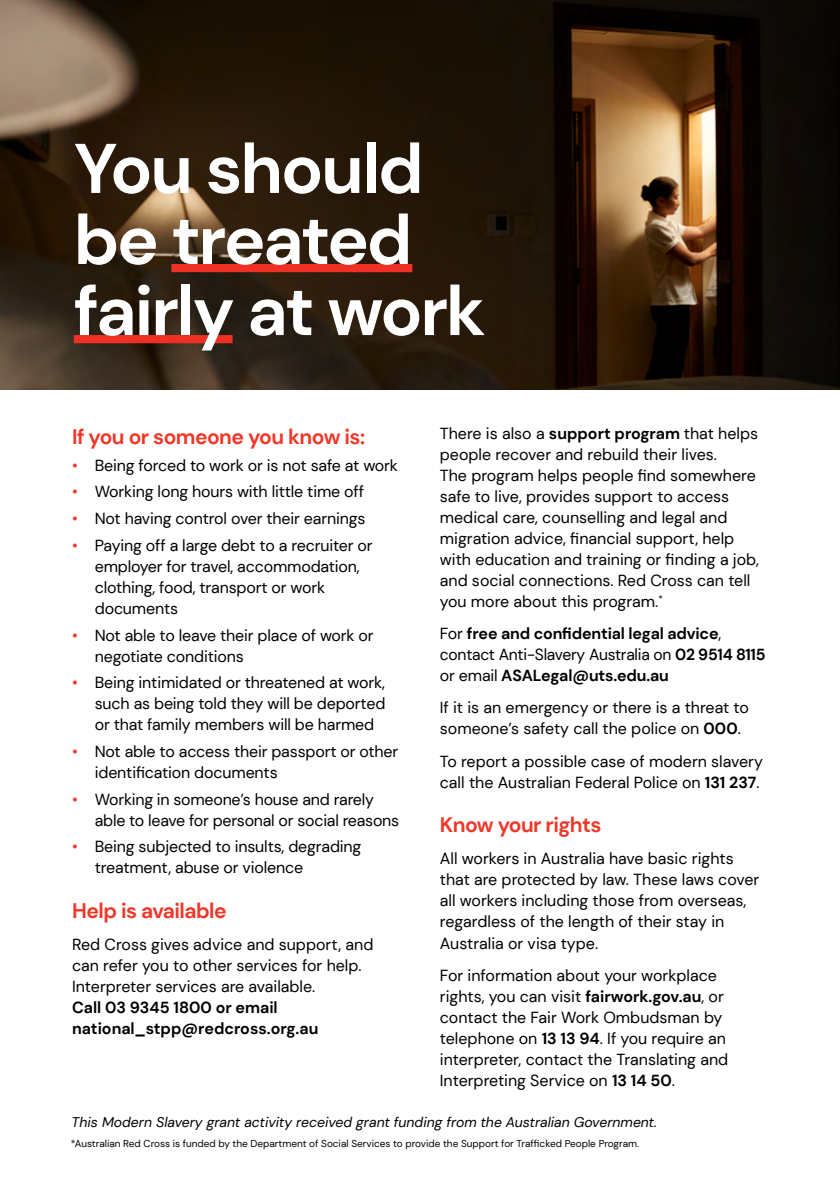
<style>
.page{position:relative;width:840px;height:1191px;background:#fff}
.page>*{position:absolute;margin:0;border:0;box-sizing:border-box;transform-origin:0 0}
.t1{font:700 70.2px/71px "DM Sans";letter-spacing:-.035em;color:#fff}
.BODY{font:700 21px "DM Sans";letter-spacing:-.025em;color:#ef3829}
.BODY-2{font:16px/21px "DM Sans";color:#000}
.BODY-3{font:700 16px/21px "DM Sans";letter-spacing:-.01em;color:#000}
.BODY-4{font:italic 14px "DM Sans";color:#000}
.BODY-5{font:10px "DM Sans";color:#000}
.s1{color:#ef3829}
.s2{font-weight:700}
.s3{font-weight:400}
</style>
<div class="page">
<img style="left:0;top:0;width:839px;height:389px">
<div style="left:171px;top:264px;width:241px;height:8px;background:#ee3124"></div>
<div style="left:74px;top:335px;width:158px;height:8px;background:#ee3124"></div>
<h1 class="t1" style="left:74px;top:133px;width:413px">You should be treated fairly at work</h1>
<p class="BODY" style="left:72px;top:423px;width:294px">If you or someone you know is:</p>
<p class="BODY-2" style="left:72px;top:454px;width:327px"><span class="s1">•</span> Being forced to work or is not safe at work</p>
<p class="BODY-2" style="left:72px;top:481px;width:293px"><span class="s1">•</span> Working long hours with little time off</p>
<p class="BODY-2" style="left:72px;top:508px;width:294px"><span class="s1">•</span> Not having control over their earnings</p>
<p class="BODY-2" style="left:95px;top:534px;width:279px;text-indent:-23px"><span class="s1">•</span> Paying off a large debt to a recruiter or employer for travel, accommodation, clothing, food, transport or work documents</p>
<p class="BODY-2" style="left:95px;top:624px;width:280px;text-indent:-23px"><span class="s1">•</span> Not able to leave their place of work or negotiate conditions</p>
<p class="BODY-2" style="left:95px;top:672px;width:292px;text-align:justify;text-indent:-23px"><span class="s1">•</span> Being intimidated or threatened at work, such as being told they will be deported or that family members will be harmed</p>
<p class="BODY-2" style="left:95px;top:740px;width:305px;text-indent:-23px"><span class="s1">•</span> Not able to access their passport or other identification documents</p>
<p class="BODY-2" style="left:95px;top:788px;width:306px;text-indent:-23px"><span class="s1">•</span> Working in someone’s house and rarely able to leave for personal or social reasons</p>
<p class="BODY-2" style="left:95px;top:836px;width:268px;text-indent:-23px"><span class="s1">•</span> Being subjected to insults, degrading treatment, abuse or violence</p>
<p class="BODY" style="left:72px;top:897px;width:156px">Help is available</p>
<p class="BODY-2" style="left:72px;top:934px;width:302px">Red Cross gives advice and support, and can refer you to other services for help.<br>Interpreter services are available.<br><span class="s2">Call 03 9345 1800 or email national_stpp@redcross.org.au</span></p>
<p class="BODY-2" style="left:439px;top:423px;width:320px">There is also a <span class="s2">support program</span> that helps people recover and rebuild their lives.<br>The program helps people find somewhere safe to live, provides support to access medical care, counselling and legal and migration advice, financial support, help with education and training or finding a job, and social connections. Red Cross can tell you more about this program.<sup>*</sup></p>
<p class="BODY-3" style="left:439px;top:623px;width:327px"><span class="s3">For</span> free and confidential legal advice<span class="s3">, contact Anti-Slavery Australia on</span> 02 9514 8115 <span class="s3">or email</span> ASALegal@uts.edu.au</p>
<p class="BODY-2" style="left:439px;top:697px;width:310px">If it is an emergency or there is a threat to someone’s safety call the police on <span class="s2">000</span>.</p>
<p class="BODY-2" style="left:439px;top:750px;width:324px">To report a possible case of modern slavery call the Australian Federal Police on <span class="s2">131 237</span>.</p>
<p class="BODY" style="left:439px;top:812px;width:163px">Know your rights</p>
<p class="BODY-2" style="left:439px;top:848px;width:321px">All workers in Australia have basic rights that are protected by law. These laws cover all workers including those from overseas, regardless of the length of their stay in Australia or visa type.</p>
<p class="BODY-2" style="left:439px;top:964px;width:290px">For information about your workplace rights, you can visit <span class="s2">fairwork.gov.au</span>, or contact the Fair Work Ombudsman by telephone on <span class="s2">13 13 94</span>. If you require an interpreter, contact the Translating and Interpreting Service on <span class="s2">13 14 50</span>.</p>
<p class="BODY-4" style="left:72px;top:1113px;width:586px">This Modern Slavery grant activity received grant funding from the Australian Government.</p>
<p class="BODY-5" style="left:71px;top:1137px;width:569px">*Australian Red Cross is funded by the Department of Social Services to provide the Support for Trafficked People Program.</p>
</div>
